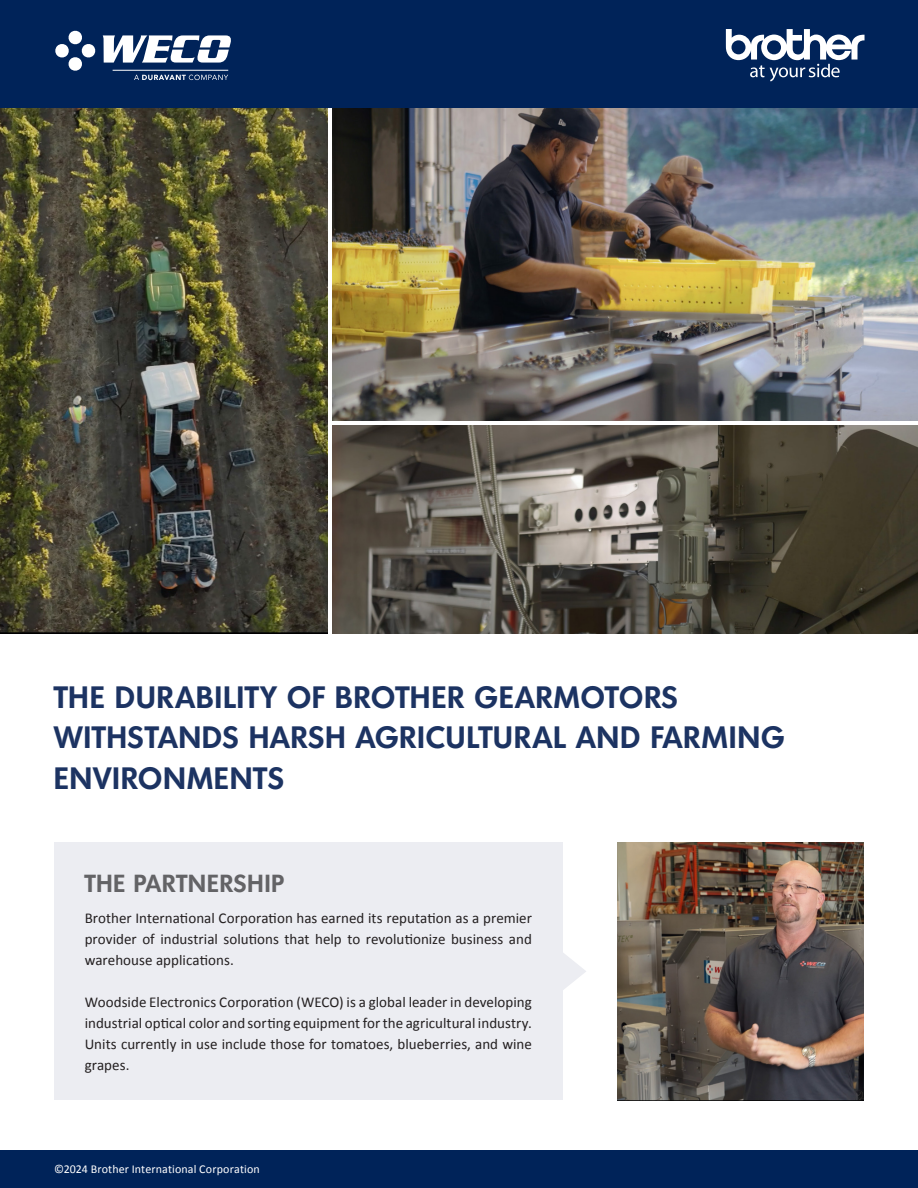
<style>
.page{position:relative;width:918px;height:1188px;background:#fff}
.page>*{position:absolute;margin:0;border:0;box-sizing:border-box;transform-origin:0 0}
.t1{font:600 30px/40.5px "Montreal TS";letter-spacing:.04em;color:#1c3362}
.subhaed{font:600 24px "Montreal TS";letter-spacing:.045em;color:#636366}
.pop_out_copy{font:15px/21px "Calibri";letter-spacing:.005em;color:#231f20;text-align:justify}
.t2{font:12px "Calibri";letter-spacing:.01em;color:#fff}
</style>
<div class="page">
<div style="left:0;top:1150px;width:918px;height:38px;background:#002359"></div>
<div style="left:0;top:0;width:918px;height:108px;background:#002359"></div>
<svg style="left:726px;top:29px;width:139px;height:52px"></svg>
<svg style="left:55px;top:30px;width:41px;height:41px"></svg>
<svg style="left:103px;top:35px;width:128px;height:28px"></svg>
<svg style="left:134px;top:75px;width:94px;height:5px"></svg>
<hr style="left:113px;top:70px;width:115px;height:1px;background:#fff">
<img style="left:0;top:108px;width:327px;height:526px">
<img style="left:333px;top:108px;width:585px;height:312px">
<img style="left:333px;top:426px;width:585px;height:208px">
<div style="left:54px;top:842px;width:509px;height:258px;background:#ecedf2"></div>
<svg style="left:563px;top:953px;width:23px;height:37px"></svg>
<img style="left:617px;top:842px;width:247px;height:258px">
<p class="t1" style="left:54px;top:676px;width:732px">THE DURABILITY OF BROTHER GEARMOTORS<br>WITHSTANDS HARSH AGRICULTURAL AND FARMING<br>ENVIRONMENTS</p>
<p class="subhaed" style="left:85px;top:867px;width:201px">THE PARTNERSHIP</p>
<p class="pop_out_copy" style="left:85px;top:907px;width:449px">Brother International Corporation has earned its reputation as a premier provider of industrial solutions that help to revolutionize business and warehouse applications.</p>
<p class="pop_out_copy" style="left:85px;top:991px;width:449px">Woodside Electronics Corporation (WECO) is a global leader in developing industrial optical color and sorting equipment for the agricultural industry.<br>Units currently in use include those for tomatoes, blueberries, and wine grapes.</p>
<p class="t2" style="left:54px;top:1161px;width:207px">©2024 Brother International Corporation</p>
</div>
